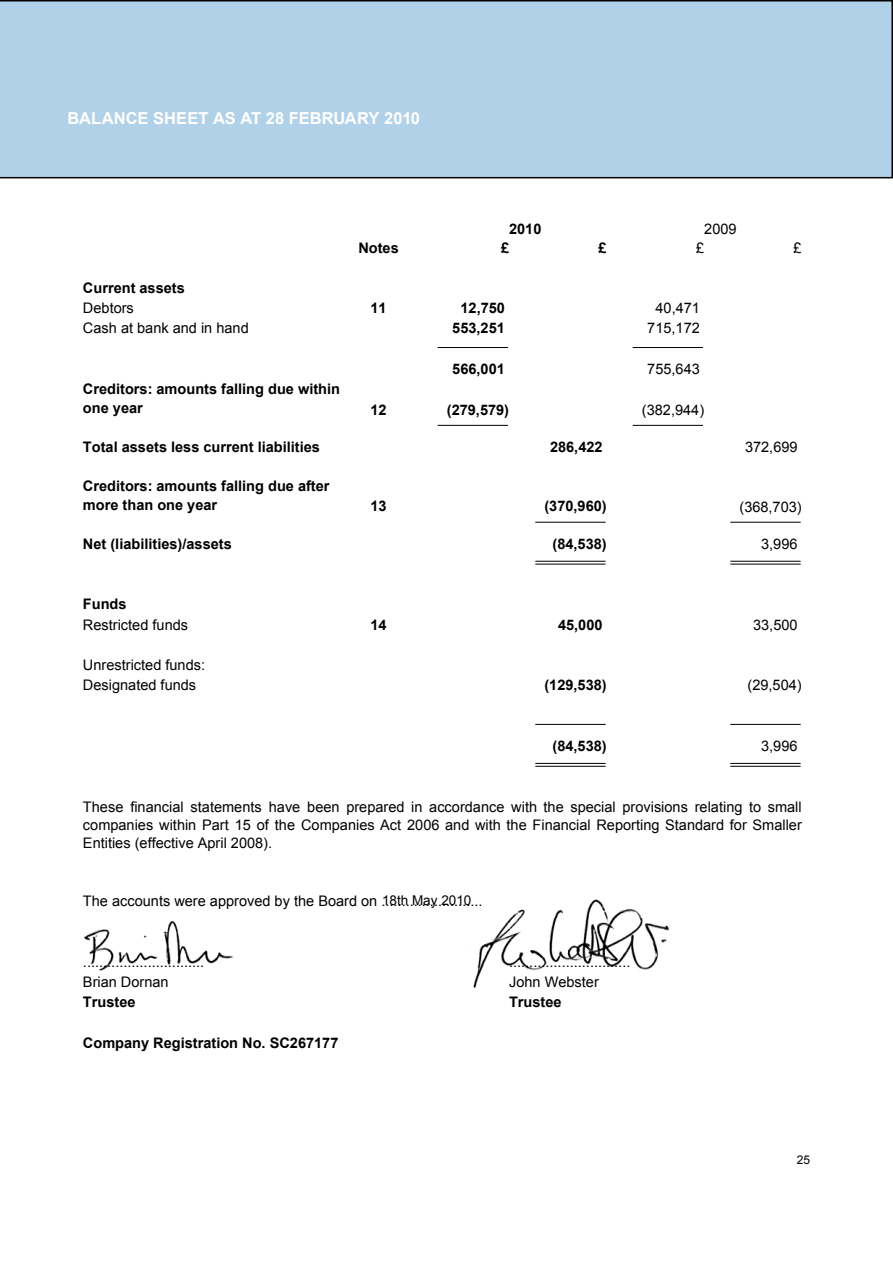
<style>
.page{position:relative;width:893px;height:1263px;background:#fff}
.page>*{position:absolute;margin:0;border:0;box-sizing:border-box;transform-origin:0 0}
.t1{font:700 16.5px "Arial";color:#fff}
.t2{font:14.55px/18px "Arial";color:#000}
.t3{font:700 14.55px/18.8px "Arial";color:#000}
.t4{font:13.5px "Arial";color:#000}
.t5{font:12px "Arial";color:#000}
</style>
<div class="page">
<img style="left:84px;top:921px;width:150px;height:50px">
<img style="left:473px;top:899px;width:197px;height:89px">
<div style="left:0;top:0;width:893px;height:178px;background:#b1d1e9"></div>
<hr style="left:438px;top:347px;width:70px;height:1px;background:#000">
<hr style="left:633px;top:347px;width:70px;height:1px;background:#000">
<hr style="left:438px;top:425px;width:70px;height:1px;background:#000">
<hr style="left:633px;top:425px;width:70px;height:1px;background:#000">
<hr style="left:535px;top:522px;width:71px;height:1px;background:#000">
<hr style="left:730px;top:522px;width:71px;height:1px;background:#000">
<hr style="left:535px;top:561px;width:71px;height:1px;background:#000">
<hr style="left:535px;top:564px;width:71px;height:1px;background:#000">
<hr style="left:730px;top:561px;width:71px;height:1px;background:#000">
<hr style="left:730px;top:564px;width:71px;height:1px;background:#000">
<hr style="left:535px;top:724px;width:71px;height:1px;background:#000">
<hr style="left:730px;top:724px;width:71px;height:1px;background:#000">
<hr style="left:535px;top:763px;width:71px;height:1px;background:#000">
<hr style="left:535px;top:766px;width:71px;height:1px;background:#000">
<hr style="left:730px;top:763px;width:71px;height:1px;background:#000">
<hr style="left:730px;top:766px;width:71px;height:1px;background:#000">
<p class="t1" style="left:68px;top:108px;width:354px">BALANCE SHEET AS AT 28 FEBRUARY 2010</p>
<p class="t3" style="left:509px;top:220px;width:34px">2010</p>
<p class="t2" style="left:704px;top:220px;width:34px">2009</p>
<p class="t3" style="left:358px;top:239px;width:42px">Notes</p>
<p class="t3" style="left:501px;top:239px;width:10px">£</p>
<p class="t3" style="left:599px;top:239px;width:10px">£</p>
<p class="t2" style="left:696px;top:239px;width:10px">£</p>
<p class="t2" style="left:794px;top:239px;width:10px">£</p>
<p class="t3" style="left:83px;top:279px;width:103px">Current assets</p>
<p class="t2" style="left:83px;top:299px;width:52px">Debtors</p>
<p class="t3" style="left:370px;top:299px;width:18px">11</p>
<p class="t3" style="left:460px;top:299px;width:46px">12,750</p>
<p class="t2" style="left:655px;top:299px;width:46px">40,471</p>
<p class="t2" style="left:83px;top:319px;width:167px">Cash at bank and in hand</p>
<p class="t3" style="left:452px;top:319px;width:54px">553,251</p>
<p class="t2" style="left:647px;top:319px;width:54px">715,172</p>
<p class="t3" style="left:452px;top:360px;width:54px">566,001</p>
<p class="t2" style="left:647px;top:360px;width:54px">755,643</p>
<p class="t3" style="left:83px;top:380px;width:259px">Creditors: amounts falling due within one year</p>
<p class="t3" style="left:370px;top:401px;width:18px">12</p>
<p class="t3" style="left:447px;top:401px;width:64px">(279,579)</p>
<p class="t2" style="left:642px;top:401px;width:64px">(382,944)</p>
<p class="t3" style="left:83px;top:438px;width:238px">Total assets less current liabilities</p>
<p class="t3" style="left:550px;top:438px;width:54px">286,422</p>
<p class="t2" style="left:745px;top:438px;width:54px">372,699</p>
<p class="t3" style="left:83px;top:477px;width:248px">Creditors: amounts falling due after more than one year</p>
<p class="t3" style="left:370px;top:497px;width:18px">13</p>
<p class="t3" style="left:544px;top:497px;width:64px">(370,960)</p>
<p class="t2" style="left:739px;top:498px;width:64px">(368,703)</p>
<p class="t3" style="left:83px;top:535px;width:150px">Net (liabilities)/assets</p>
<p class="t3" style="left:552px;top:535px;width:56px">(84,538)</p>
<p class="t2" style="left:761px;top:535px;width:38px">3,996</p>
<p class="t3" style="left:83px;top:595px;width:45px">Funds</p>
<p class="t2" style="left:83px;top:616px;width:107px">Restricted funds</p>
<p class="t3" style="left:370px;top:616px;width:18px">14</p>
<p class="t3" style="left:558px;top:616px;width:46px">45,000</p>
<p class="t2" style="left:753px;top:616px;width:46px">33,500</p>
<p class="t2" style="left:83px;top:655px;width:124px;line-height:20.2px">Unrestricted funds:<br>Designated funds</p>
<p class="t3" style="left:544px;top:676px;width:64px">(129,538)</p>
<p class="t2" style="left:747px;top:676px;width:56px">(29,504)</p>
<p class="t3" style="left:552px;top:737px;width:56px">(84,538)</p>
<p class="t2" style="left:761px;top:737px;width:38px">3,996</p>
<p class="t2" style="left:83px;top:798px;width:720px;text-align:justify">These financial statements have been prepared in accordance with the special provisions relating to small companies within Part 15 of the Companies Act 2006 and with the Financial Reporting Standard for Smaller Entities (effective April 2008).</p>
<p class="t4" style="left:382px;top:891px;width:91px">18th May 2010</p>
<p class="t2" style="left:83px;top:892px;width:401px">The accounts were approved by the Board on .........................</p>
<p class="t2" style="left:83px;top:953px;width:123px">..............................</p>
<p class="t2" style="left:509px;top:953px;width:123px">..............................</p>
<p class="t2" style="left:83px;top:973px;width:87px">Brian Dornan</p>
<p class="t2" style="left:509px;top:973px;width:91px">John Webster</p>
<p class="t3" style="left:83px;top:993px;width:54px">Trustee</p>
<p class="t3" style="left:509px;top:993px;width:54px">Trustee</p>
<p class="t3" style="left:83px;top:1033px;width:257px">Company Registration No. SC267177</p>
<p class="t5" style="left:797px;top:1152px;width:15px">25</p>
</div>
